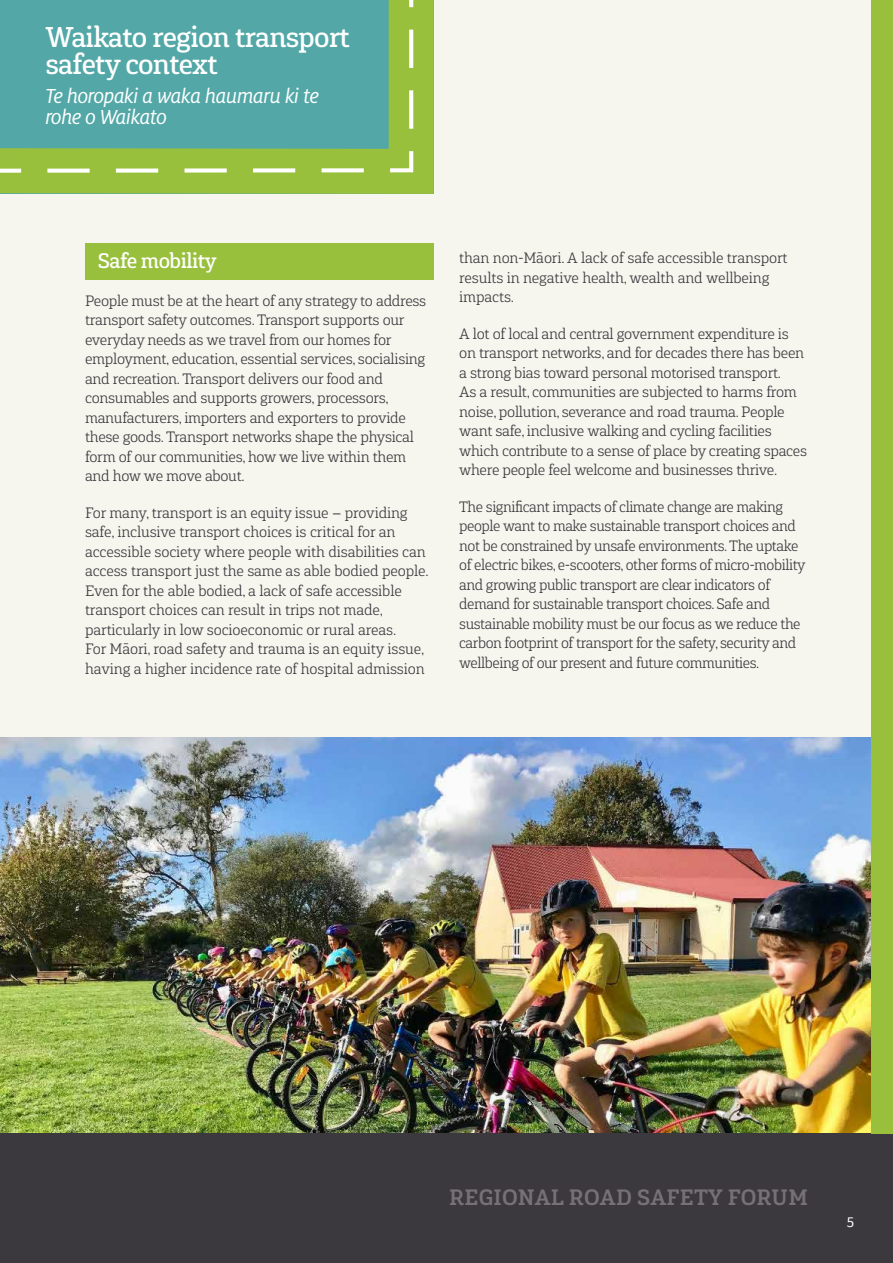
<style>
.page{position:relative;width:893px;height:1263px;background:#f7f6ee}
.page>*{position:absolute;margin:0;border:0;box-sizing:border-box;transform-origin:0 0}
.t1{font:500 28.5px/27px "Gaspo Slab W00";letter-spacing:-.025em;color:#fff}
.t2{font:italic 22.5px/21px "Milo Pro";letter-spacing:-.025em;color:#fff}
.t3{font:700 22.2px "Gaspo Slab W00";letter-spacing:.015em;color:#767174}
.t4{font:500 21px "Gaspo Slab W00";letter-spacing:-.025em;color:#fff}
.t5{font:300 15px/19.5px "Gaspo Slab W00";letter-spacing:-.02em;color:#3b393e}
.t6{font:15px "Source Sans Pro";color:#fff}
</style>
<div class="page">
<div style="left:1px;top:0;width:433px;height:194px;background:#99c03d"></div>
<svg style="left:1px;top:0;width:414px;height:175px;background:#61ad95"></svg>
<div style="left:85px;top:244px;width:349px;height:36px;background:#99c03d"></div>
<img style="left:1px;top:737px;width:871px;height:396px">
<img style="left:0;top:0;width:1px;height:1133px">
<div style="left:0;top:1133px;width:893px;height:130px;background:#3b393e"></div>
<div style="left:872px;top:0;width:21px;height:1133px;background:#99c03d"></div>
<h1 class="t1" style="left:45px;top:23px;width:306px">Waikato region transport safety context</h1>
<h2 class="t2" style="left:45px;top:86px;width:275px">Te horopaki a waka haumaru ki te rohe o Waikato</h2>
<h3 class="t4" style="left:98px;top:247px;width:121px">Safe mobility</h3>
<p class="t5" style="left:85px;top:290px;width:343px">People must be at the heart of any strategy to address transport safety outcomes. Transport supports our everyday needs as we travel from our homes for employment, education, essential services, socialising and recreation. Transport delivers our food and consumables and supports growers, processors, manufacturers, importers and exporters to provide these goods. Transport networks shape the physical form of our communities, how we live within them and how we move about.</p>
<p class="t5" style="left:85px;top:503px;width:345px">For many, transport is an equity issue – providing safe, inclusive transport choices is critical for an accessible society where people with disabilities can access transport just the same as able bodied people.<br>Even for the able bodied, a lack of safe accessible transport choices can result in trips not made, particularly in low socioeconomic or rural areas.<br>For Māori, road safety and trauma is an equity issue, having a higher incidence rate of hospital admission</p>
<p class="t5" style="left:459px;top:248px;width:330px">than non-Māori. A lack of safe accessible transport results in negative health, wealth and wellbeing impacts.</p>
<p class="t5" style="left:459px;top:323px;width:349px">A lot of local and central government expenditure is on transport networks, and for decades there has been a strong bias toward personal motorised transport.<br>As a result, communities are subjected to harms from noise, pollution, severance and road trauma. People want safe, inclusive walking and cycling facilities which contribute to a sense of place by creating spaces where people feel welcome and businesses thrive.</p>
<p class="t5" style="left:459px;top:496px;width:348px">The significant impacts of climate change are making people want to make sustainable transport choices and not be constrained by unsafe environments. The uptake of electric bikes, e-scooters, other forms of micro-mobility and growing public transport are clear indicators of demand for sustainable transport choices. Safe and sustainable mobility must be our focus as we reduce the carbon footprint of transport for the safety, security and wellbeing of our present and future communities.</p>
<h3 class="t3" style="left:449px;top:1182px;width:360px">REGIONAL ROAD SAFETY FORUM</h3>
<p class="t6" style="left:847px;top:1213px;width:9px">5</p>
</div>
